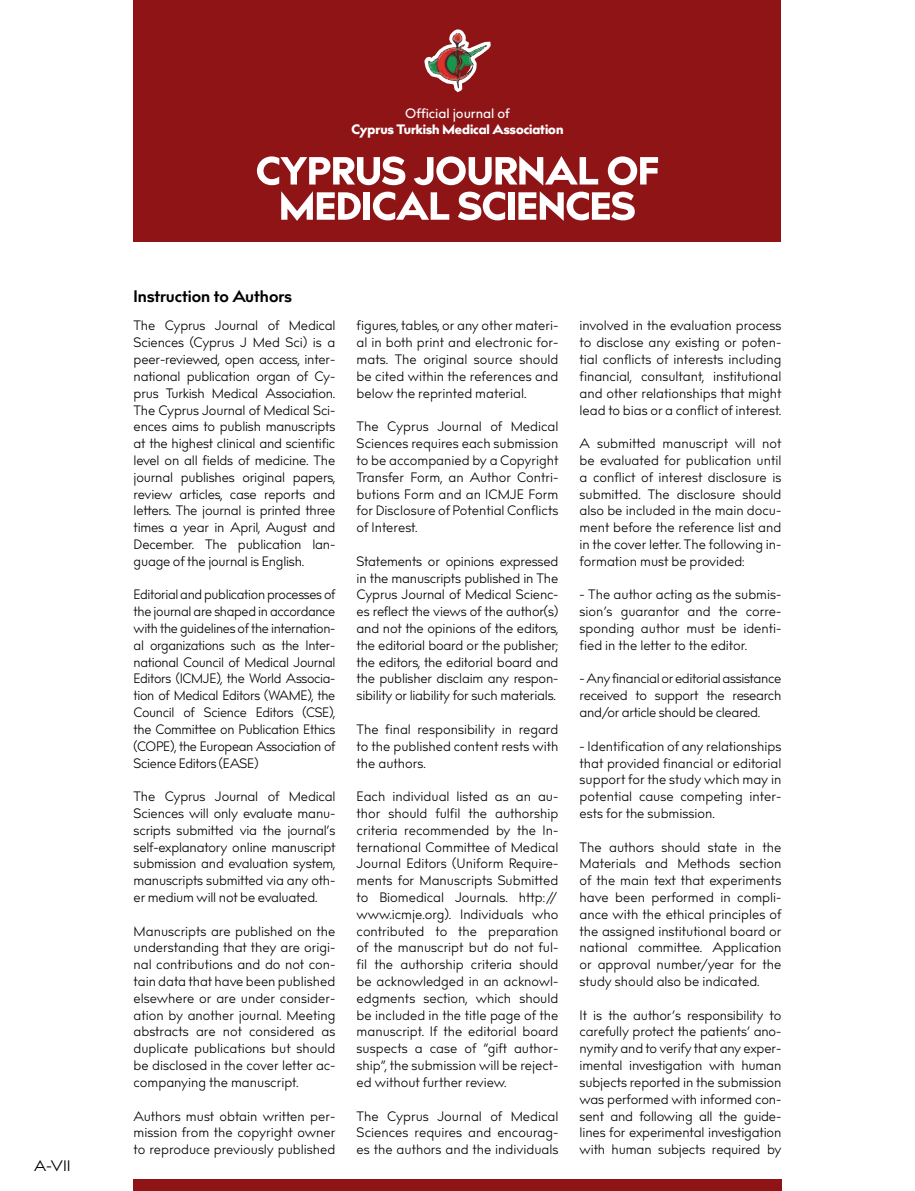
<style>
.page{position:relative;width:915px;height:1191px;background:#fff}
.page>*{position:absolute;margin:0;border:0;box-sizing:border-box;transform-origin:0 0}
.t1{font:700 16.5px "billcorporatenarrow";color:#000}
.t2{font:15px "billcorporatenarrow";color:#000}
.t3{font:13.5px/16.8px "billcorporatenarrow";color:#000;text-align:justify}
.t4{font:13.5px/16.8px "billcorporatenarrow";color:#000;text-align:justify;scale:.95 1}
.t5{font:13.5px "billcorporatenarrow super";color:#fff}
.t6{font:500 13.5px "billcorporatenarrow";color:#fff}
</style>
<div class="page">
<div style="left:133px;top:1179px;width:648px;height:12px;background:#8e1416"></div>
<div style="left:133px;top:0;width:648px;height:241px;background:#8e1416"></div>
<svg style="left:257px;top:30px;width:400px;height:212px"></svg>
<p class="t2" style="left:34px;top:1154px;width:38px">A-VII</p>
<p class="t6" style="left:405px;top:103px;width:106px">Official journal of</p>
<p class="t5" style="left:351px;top:119px;width:213px">Cyprus Turkish Medical Association</p>
<p class="t1" style="left:133px;top:284px;width:160px">Instruction to Authors</p>
<p class="t3" style="left:133px;top:318px;width:203px">The Cyprus Journal of Medical Sciences (Cyprus J Med Sci) is a peer-reviewed, open access, inter&shy;national publication organ of Cy&shy;prus Turkish Medical Association.<br>The Cyprus Journal of Medical Sci&shy;ences aims to publish manuscripts at the highest clinical and scientific level on all fields of medicine. The journal publishes original papers, review articles, case reports and letters. The journal is printed three times a year in April, August and December. The publication lan&shy;guage of the journal is English.</p>
<p class="t4" style="left:133px;top:587px;width:214px">Editorial and publication processes of the journal are shaped in accordance with the guidelines of the internation&shy;al organizations such as the Inter&shy;national Council of Medical Journal Editors (ICMJE), the World Associa&shy;tion of Medical Editors (WAME), the Council of Science Editors (CSE), the Committee on Publication Ethics (COPE), the European Association of Science Editors (EASE)</p>
<p class="t3" style="left:133px;top:788px;width:203px">The Cyprus Journal of Medical Sciences will only evaluate manu&shy;scripts submitted via the journal’s self-explanatory online manuscript submission and evaluation system, manuscripts submitted via any oth&shy;er medium will not be evaluated.</p>
<p class="t3" style="left:133px;top:923px;width:203px">Manuscripts are published on the understanding that they are origi&shy;nal contributions and do not con&shy;tain data that have been published elsewhere or are under consider&shy;ation by another journal. Meeting abstracts are not considered as duplicate publications but should be disclosed in the cover letter ac&shy;companying the manuscript.</p>
<p class="t3" style="left:133px;top:1107px;width:203px">Authors must obtain written per&shy;mission from the copyright owner to reproduce previously published</p>
<p class="t3" style="left:356px;top:318px;width:203px">figures, tables, or any other materi&shy;al in both print and electronic for&shy;mats. The original source should be cited within the references and below the reprinted material.</p>
<p class="t3" style="left:356px;top:419px;width:203px">The Cyprus Journal of Medical Sciences requires each submission to be accompanied by a Copyright Transfer Form, an Author Contri&shy;butions Form and an ICMJE Form for Disclosure of Potential Conflicts of Interest.</p>
<p class="t3" style="left:356px;top:553px;width:203px">Statements or opinions expressed in the manuscripts published in The Cyprus Journal of Medical Scienc&shy;es reflect the views of the author(s) and not the opinions of the editors, the editorial board or the publisher; the editors, the editorial board and the publisher disclaim any respon&shy;sibility or liability for such materials.</p>
<p class="t3" style="left:356px;top:721px;width:203px">The final responsibility in regard to the published content rests with the authors.</p>
<p class="t3" style="left:356px;top:788px;width:203px">Each individual listed as an au&shy;thor should fulfil the authorship criteria recommended by the In&shy;ternational Committee of Medical Journal Editors (Uniform Require&shy;ments for Manuscripts Submitted to Biomedical Journals. http:// www.icmje.org). Individuals who contributed to the preparation of the manuscript but do not ful&shy;fil the authorship criteria should be acknowledged in an acknowl&shy;edgments section, which should be included in the title page of the manuscript. If the editorial board suspects a case of “gift author&shy;ship”, the submission will be reject&shy;ed without further review.</p>
<p class="t3" style="left:356px;top:1107px;width:203px">The Cyprus Journal of Medical Sciences requires and encourag&shy;es the authors and the individuals</p>
<p class="t3" style="left:579px;top:318px;width:203px">involved in the evaluation process to disclose any existing or poten&shy;tial conflicts of interests including financial, consultant, institutional and other relationships that might lead to bias or a conflict of interest.</p>
<p class="t3" style="left:579px;top:435px;width:203px">A submitted manuscript will not be evaluated for publication until a conflict of interest disclosure is submitted. The disclosure should also be included in the main docu&shy;ment before the reference list and in the cover letter. The following in&shy;formation must be provided:</p>
<p class="t3" style="left:579px;top:587px;width:203px">- The author acting as the submis&shy;sion’s guarantor and the corre&shy;sponding author must be identi&shy;fied in the letter to the editor.</p>
<p class="t3" style="left:579px;top:671px;width:203px">- Any financial or editorial assistance received to support the research and/or article should be cleared.</p>
<p class="t3" style="left:579px;top:738px;width:203px">- Identification of any relationships that provided financial or editorial support for the study which may in potential cause competing inter&shy;ests for the submission.</p>
<p class="t3" style="left:579px;top:839px;width:203px">The authors should state in the Materials and Methods section of the main text that experiments have been performed in compli&shy;ance with the ethical principles of the assigned institutional board or national committee. Application or approval number/year for the study should also be indicated.</p>
<p class="t3" style="left:579px;top:1007px;width:203px">It is the author’s responsibility to carefully protect the patients’ ano&shy;nymity and to verify that any exper&shy;imental investigation with human subjects reported in the submission was performed with informed con&shy;sent and following all the guide&shy;lines for experimental investigation with human subjects required by</p>
</div>
